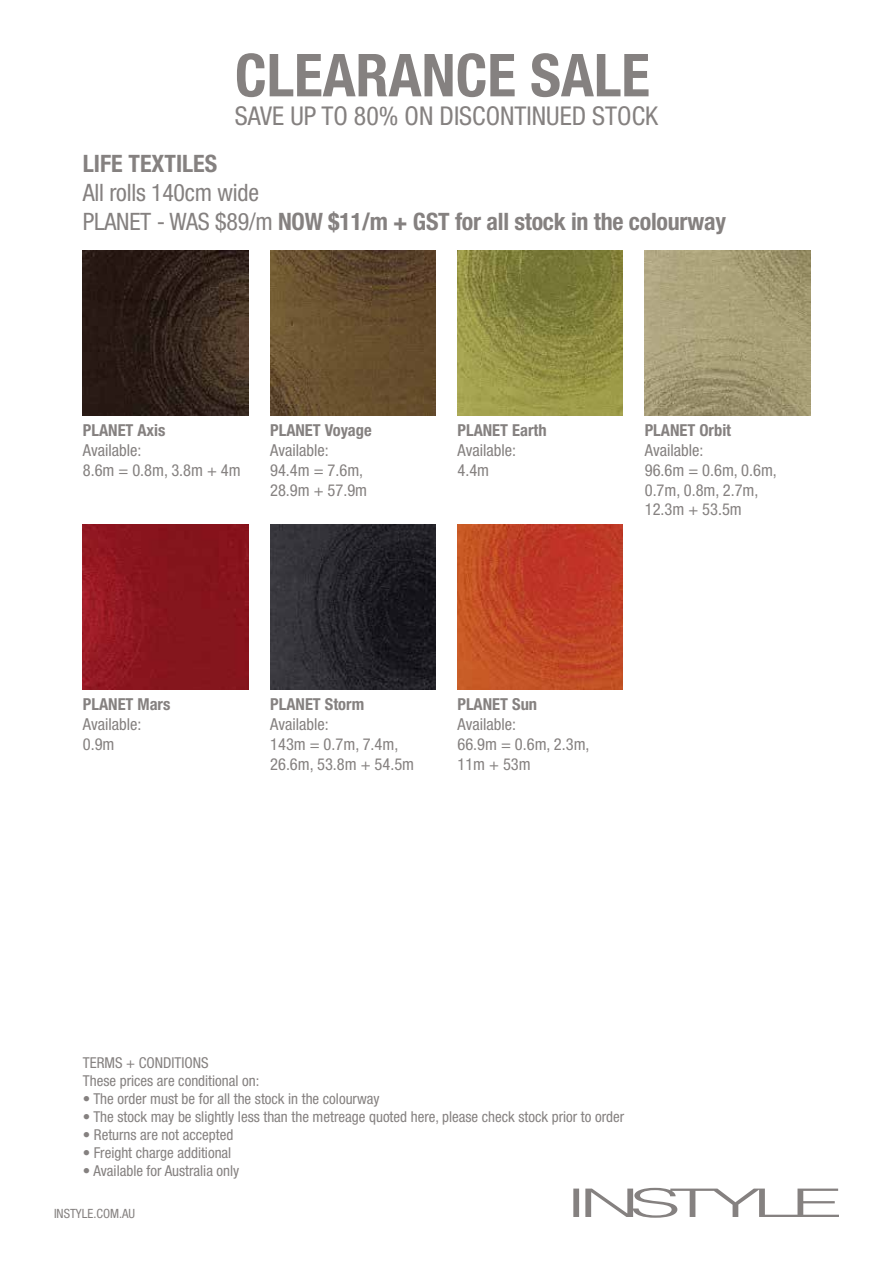
<style>
.page{position:relative;width:893px;height:1263px;background:#fff}
.page>*{position:absolute;margin:0;border:0;box-sizing:border-box;transform-origin:0 0}
.t1{font:700 condensed 59.25px "Helvetica Neue LT Std";color:#858180}
.t2{font:condensed 25.95px "Helvetica Neue LT Std";color:#858180}
.t3{font:700 condensed 24px/28.8px "Helvetica Neue LT Std";letter-spacing:-.01em;color:#858180}
.t4{font:condensed 16.5px/19.8px "Helvetica Neue LT Std";color:#858180}
.t5{font:700 condensed 16.5px "Helvetica Neue LT Std";color:#858180}
.t6{font:condensed 15px/18px "Helvetica Neue LT Std";color:#858180}
.t7{font:condensed 12.75px "Helvetica Neue LT Std";color:#858180}
.s1{font-weight:400}
</style>
<div class="page">
<svg style="left:573px;top:1188px;width:266px;height:30px"></svg>
<img style="left:83px;top:250px;width:165px;height:165px">
<img style="left:645px;top:250px;width:165px;height:165px">
<img style="left:457px;top:524px;width:166px;height:166px">
<img style="left:270px;top:250px;width:166px;height:165px">
<img style="left:83px;top:524px;width:165px;height:166px">
<img style="left:457px;top:250px;width:166px;height:165px">
<img style="left:270px;top:524px;width:166px;height:166px">
<h1 class="t1" style="left:235px;top:39px;width:416px">CLEARANCE SALE</h1>
<h2 class="t2" style="left:235px;top:101px;width:425px">SAVE UP TO 80% ON DISCONTINUED STOCK</h2>
<h3 class="t3" style="left:83px;top:149px;width:136px">LIFE TEXTILES</h3>
<h3 class="t3" style="left:83px;top:178px;width:645px"><span class="s1">All rolls 140cm wide<br>PLANET - WAS $89/m</span> NOW $11/m + GST for all stock in the colourway</h3>
<p class="t5" style="left:83px;top:420px;width:84px">PLANET Axis</p>
<p class="t4" style="left:83px;top:440px;width:159px">Available:<br>8.6m = 0.8m, 3.8m + 4m</p>
<p class="t5" style="left:270px;top:420px;width:103px">PLANET Voyage</p>
<p class="t4" style="left:270px;top:440px;width:99px">Available:<br>94.4m = 7.6m,<br>28.9m + 57.9m</p>
<p class="t5" style="left:457px;top:420px;width:91px">PLANET Earth</p>
<p class="t4" style="left:457px;top:440px;width:60px">Available:<br>4.4m</p>
<p class="t5" style="left:645px;top:420px;width:88px">PLANET Orbit</p>
<p class="t4" style="left:645px;top:440px;width:134px">Available:<br>96.6m = 0.6m, 0.6m,<br>0.7m, 0.8m, 2.7m,<br>12.3m + 53.5m</p>
<p class="t5" style="left:83px;top:695px;width:89px">PLANET Mars</p>
<p class="t4" style="left:83px;top:714px;width:60px">Available:<br>0.9m</p>
<p class="t5" style="left:270px;top:695px;width:96px">PLANET Storm</p>
<p class="t4" style="left:270px;top:714px;width:146px">Available:<br>143m = 0.7m, 7.4m,<br>26.6m, 53.8m + 54.5m</p>
<p class="t5" style="left:457px;top:695px;width:81px">PLANET Sun</p>
<p class="t4" style="left:457px;top:714px;width:134px">Available:<br>66.9m = 0.6m, 2.3m,<br>11m + 53m</p>
<p class="t6" style="left:83px;top:1053px;width:178px">TERMS + CONDITIONS<br>These prices are conditional on:</p>
<p class="t6" style="left:83px;top:1089px;width:298px">• The order must be for all the stock in the colourway</p>
<p class="t6" style="left:83px;top:1107px;width:543px">• The stock may be slightly less than the metreage quoted here, please check stock prior to order</p>
<p class="t6" style="left:83px;top:1125px;width:152px">• Returns are not accepted</p>
<p class="t6" style="left:83px;top:1143px;width:150px">• Freight charge additional</p>
<p class="t6" style="left:83px;top:1161px;width:158px">• Available for Australia only</p>
<p class="t7" style="left:54px;top:1206px;width:83px">INSTYLE.COM.AU</p>
</div>
